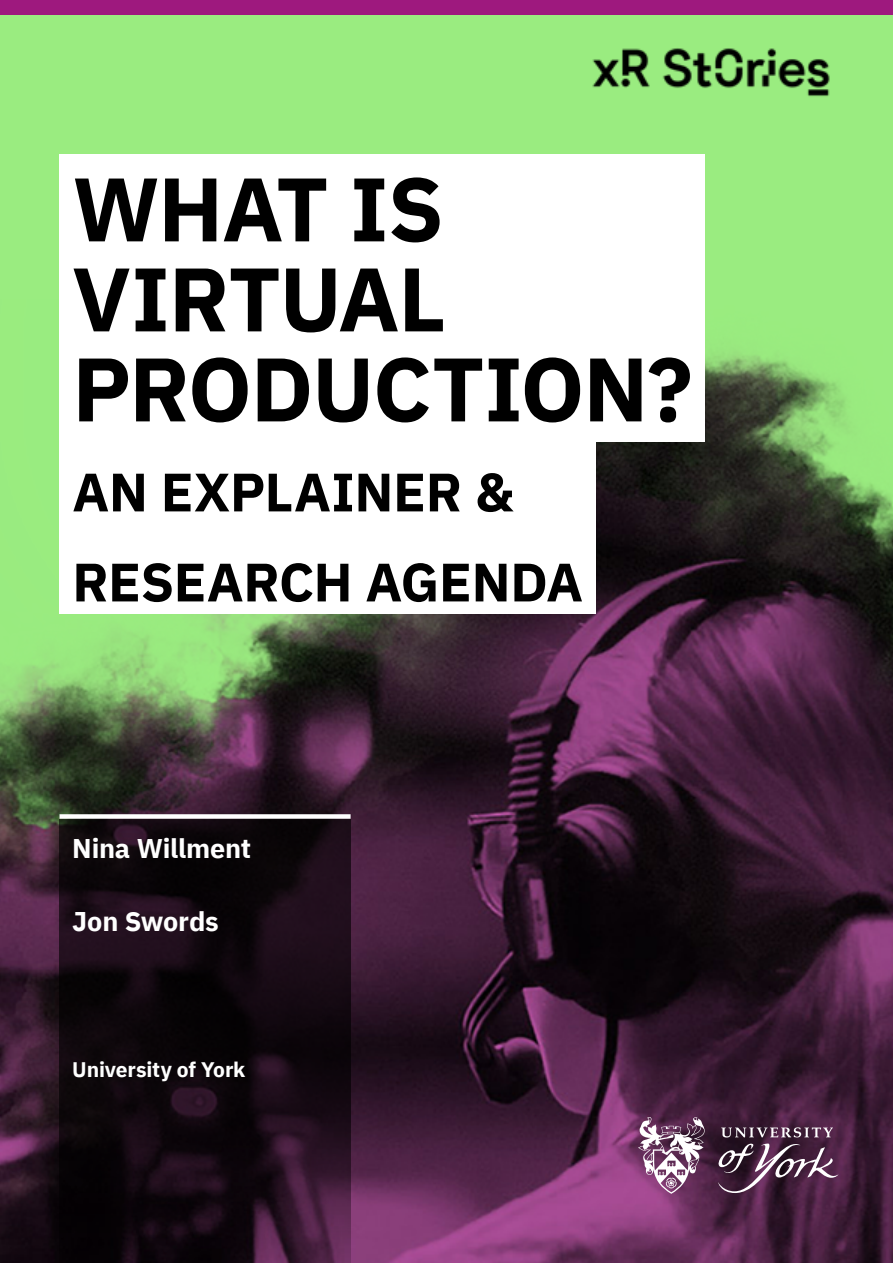
<style>
.page{position:relative;width:893px;height:1263px;background:#9aec80}
.page>*{position:absolute;margin:0;border:0;box-sizing:border-box;transform-origin:0 0}
.t1{font:700 90px/90px "IBM Plex Sans";letter-spacing:-.015em;color:#000}
.t2{font:700 54px/90px "IBM Plex Sans";letter-spacing:-.005em;color:#000}
.t3{font:700 27px "IBM Plex Sans";letter-spacing:-.01em;color:#fff}
.t4{font:700 21px "IBM Plex Sans";letter-spacing:-.005em;color:#fff}
</style>
<div class="page">
<img style="left:0;top:300px;width:893px;height:963px">
<div style="left:60px;top:154px;width:645px;height:287px;background:#fff"></div>
<div style="left:60px;top:435px;width:536px;height:178px;background:#fff"></div>
<img style="left:592px;top:48px;width:238px;height:49px">
<svg style="left:60px;top:820px;width:291px;height:443px;background:#150912"></svg>
<div style="left:60px;top:814px;width:291px;height:5px;background:#fff"></div>
<div style="left:0;top:0;width:893px;height:15px;background:#9e197e"></div>
<svg style="left:717px;top:1127px;width:121px;height:66px;background:#60435a"></svg>
<svg style="left:638px;top:1117px;width:67px;height:77px;background:#96718e"></svg>
<h1 class="t1" style="left:72px;top:157px;width:622px">WHAT IS<br>VIRTUAL<br>PRODUCTION?</h1>
<p class="t2" style="left:72px;top:443px;width:512px">AN EXPLAINER &amp;<br>RESEARCH AGENDA</p>
<p class="t3" style="left:72px;top:827px;width:180px">Nina Willment</p>
<p class="t3" style="left:72px;top:900px;width:148px">Jon Swords</p>
<p class="t4" style="left:72px;top:1053px;width:175px">University of York</p>
</div>
